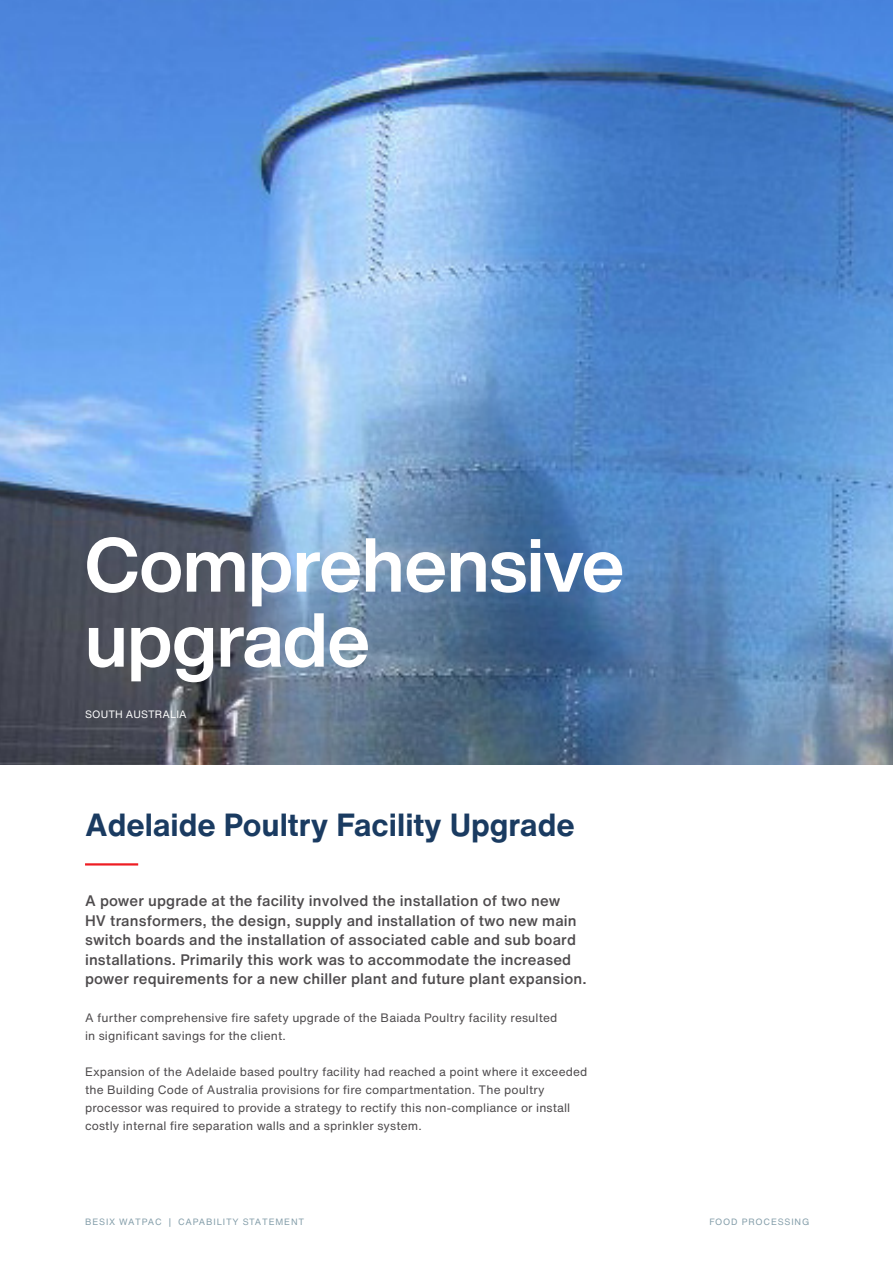
<style>
.page{position:relative;width:893px;height:1263px;background:#fff}
.page>*{position:absolute;margin:0;border:0;box-sizing:border-box;transform-origin:0 0}
.Project_heading_1{font:700 75px "Helvetica Now Display";color:#fff}
._1_2_page_headings{font:700 31.5px "Helvetica Now Text";color:#1a3b61}
.Main_Body_-_8pt{font:500 15px/19.5px "Helvetica Now Text";letter-spacing:.01em;color:#4e4b4d}
.Main_Body_-_8pt-2{font:12px/18px "Helvetica Now Text";letter-spacing:.01em;color:#4e4b4d}
.Loaction_1_2_page{font:10.5px "Helvetica Now Text";letter-spacing:.01em;color:#fff}
.t1{font:9px "Helvetica Now Text";letter-spacing:.09em;color:#839da9}
</style>
<div class="page">
<img style="left:0;top:0;width:893px;height:765px">
<hr style="left:85px;top:863px;width:53px;height:2px;background:#ee1d23">
<p class="Project_heading_1" style="left:85px;top:513px;width:541px">Comprehensive</p>
<p class="Project_heading_1" style="left:85px;top:588px;width:287px">upgrade</p>
<p class="Loaction_1_2_page" style="left:85px;top:706px;width:103px">SOUTH AUSTRALIA</p>
<p class="_1_2_page_headings" style="left:85px;top:801px;width:491px">Adelaide Poultry Facility Upgrade</p>
<p class="Main_Body_-_8pt" style="left:85px;top:891px;width:503px">A power upgrade at the facility involved the installation of two new<br>HV transformers, the design, supply and installation of two new main switch boards and the installation of associated cable and sub board installations. Primarily this work was to accommodate the increased power requirements for a new chiller plant and future plant expansion.</p>
<p class="Main_Body_-_8pt-2" style="left:85px;top:1008px;width:474px">A further comprehensive fire safety upgrade of the Baiada Poultry facility resulted in significant savings for the client.</p>
<p class="Main_Body_-_8pt-2" style="left:85px;top:1062px;width:504px">Expansion of the Adelaide based poultry facility had reached a point where it exceeded the Building Code of Australia provisions for fire compartmentation. The poultry processor was required to provide a strategy to rectify this non-compliance or install costly internal fire separation walls and a sprinkler system.</p>
<p class="t1" style="left:85px;top:1215px;width:221px">BESIX WATPAC | CAPABILITY STATEMENT</p>
<p class="t1" style="left:709px;top:1215px;width:101px">FOOD PROCESSING</p>
</div>
